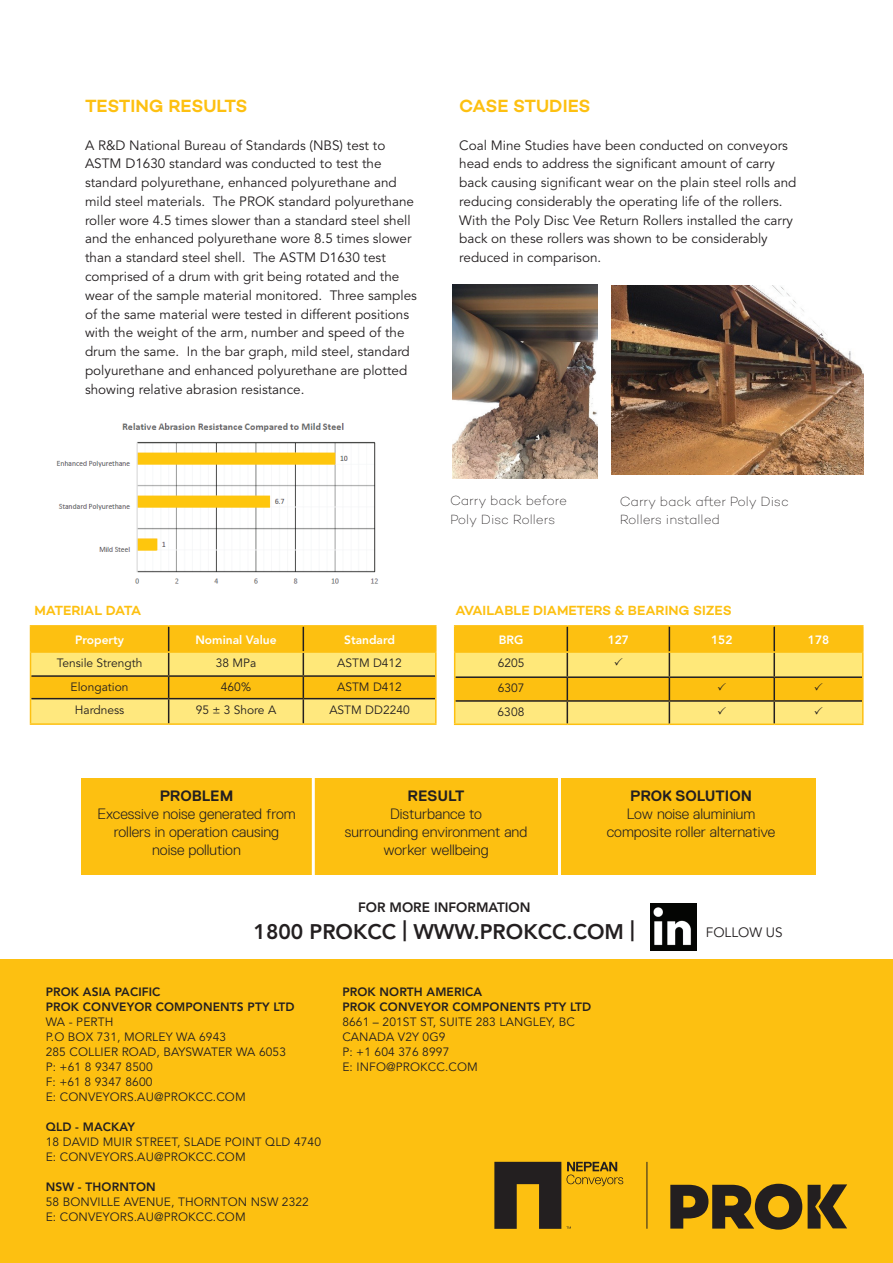
<style>
.page{position:relative;width:893px;height:1263px;background:#fff}
.page>*{position:absolute;margin:0;border:0;box-sizing:border-box;transform-origin:0 0}
.t1{font:800 21px "Avenir LT Std";color:#231f20}
.t2{font:600 18px "Campton";letter-spacing:-.01em;color:#fdc011}
.t3{font:300 15px/18px "Replica Std";color:#231f20;text-align:center}
.t4{font:700 15px "Replica Std";color:#231f20}
.t5{font:13.5px/18.8px "Avenir LT Std";color:#231f20}
.t6{font:200 13.5px/18.8px "Campton";letter-spacing:-.01em;color:#231f20}
.t7{font:600 13.5px "Campton";color:#fdc011}
.t8{font:800 13.5px "Avenir LT Std";color:#231f20}
.t9{font:12px/15px "Avenir LT Std";letter-spacing:.01em;color:#231f20}
.t10{font:800 12px/15px "Avenir LT Std";letter-spacing:.01em;color:#231f20}
.t11{font:800 12px "Avenir LT Std";color:#fff}
</style>
<div class="page">
<div style="left:0;top:960px;width:893px;height:303px;background:#fdc011"></div>
<svg style="left:494px;top:1162px;width:129px;height:67px"></svg>
<hr style="left:647px;top:1162px;width:1px;height:67px;background:#231f20">
<svg style="left:670px;top:1184px;width:132px;height:46px"></svg>
<svg style="left:808px;top:1184px;width:39px;height:44px"></svg>
<div style="left:81px;top:779px;width:735px;height:96px;background:#fdc011"></div>
<hr style="left:312px;top:772px;width:3px;height:131px;background:#fff">
<hr style="left:558px;top:778px;width:3px;height:131px;background:#fff">
<img style="left:650px;top:903px;width:46px;height:48px">
<img style="left:56px;top:423px;width:322px;height:161px">
<img style="left:452px;top:285px;width:145px;height:193px">
<hr style="left:30px;top:625px;width:139px;height:2px;background:#fdc011">
<hr style="left:169px;top:625px;width:134px;height:2px;background:#fdc011">
<hr style="left:303px;top:625px;width:134px;height:2px;background:#fdc011">
<hr style="left:435px;top:627px;width:2px;height:24px;background:#fdc011">
<hr style="left:303px;top:651px;width:134px;height:2px;background:#fdc011">
<hr style="left:435px;top:653px;width:2px;height:23px;background:#fdc011">
<hr style="left:435px;top:676px;width:2px;height:23px;background:#fdc011">
<svg style="left:30px;top:626px;width:406px;height:97px;background:#f6cd43"></svg>
<hr style="left:435px;top:699px;width:2px;height:24px;background:#fdc011">
<hr style="left:30px;top:723px;width:139px;height:2px;background:#fdc011">
<hr style="left:169px;top:723px;width:134px;height:2px;background:#fdc011">
<hr style="left:303px;top:723px;width:134px;height:2px;background:#fdc011">
<hr style="left:454px;top:625px;width:113px;height:2px;background:#fdc011">
<hr style="left:567px;top:625px;width:102px;height:2px;background:#fdc011">
<hr style="left:774px;top:625px;width:90px;height:2px;background:#fdc011">
<hr style="left:862px;top:627px;width:2px;height:24px;background:#fdc011">
<hr style="left:774px;top:651px;width:90px;height:2px;background:#fdc011">
<hr style="left:454px;top:723px;width:113px;height:2px;background:#fdc011">
<hr style="left:567px;top:723px;width:102px;height:2px;background:#fdc011">
<hr style="left:669px;top:723px;width:105px;height:2px;background:#fdc011">
<hr style="left:774px;top:723px;width:90px;height:2px;background:#fdc011">
<hr style="left:669px;top:625px;width:105px;height:2px;background:#fdc011">
<hr style="left:862px;top:653px;width:2px;height:24px;background:#fdc011">
<hr style="left:862px;top:677px;width:2px;height:24px;background:#fdc011">
<hr style="left:862px;top:701px;width:2px;height:22px;background:#fdc011">
<img style="left:611px;top:286px;width:252px;height:188px">
<svg style="left:454px;top:626px;width:409px;height:98px;background:#f5cb42"></svg>
<h2 class="t2" style="left:85px;top:95px;width:164px">TESTING RESULTS</h2>
<p class="t5" style="left:85px;top:136px;width:333px">A R&amp;D National Bureau of Standards (NBS) test to ASTM D1630 standard was conducted to test the standard polyurethane, enhanced polyurethane and mild steel materials. The PROK standard polyurethane roller wore 4.5 times slower than a standard steel shell and the enhanced polyurethane wore 8.5 times slower than a standard steel shell. The ASTM D1630 test comprised of a drum with grit being rotated and the wear of the sample material monitored. Three samples of the same material were tested in different positions with the weight of the arm, number and speed of the drum the same. In the bar graph, mild steel, standard polyurethane and enhanced polyurethane are plotted showing relative abrasion resistance.</p>
<h2 class="t2" style="left:459px;top:95px;width:133px">CASE STUDIES</h2>
<p class="t5" style="left:459px;top:136px;width:339px">Coal Mine Studies have been conducted on conveyors head ends to address the significant amount of carry back causing significant wear on the plain steel rolls and reducing considerably the operating life of the rollers.<br>With the Poly Disc Vee Return Rollers installed the carry back on these rollers was shown to be considerably reduced in comparison.</p>
<p class="t6" style="left:450px;top:491px;width:119px">Carry back before<br>Poly Disc Rollers</p>
<p class="t6" style="left:620px;top:491px;width:171px">Carry back after Poly Disc<br>Rollers installed</p>
<p class="t7" style="left:34px;top:601px;width:108px">MATERIAL DATA</p>
<p class="t7" style="left:455px;top:601px;width:278px">AVAILABLE DIAMETERS &amp; BEARING SIZES</p>
<p class="t11" style="left:75px;top:633px;width:51px">Property</p>
<p class="t11" style="left:195px;top:633px;width:83px">Nominal Value</p>
<p class="t11" style="left:344px;top:633px;width:52px">Standard</p>
<p class="t9" style="left:57px;top:656px;width:87px">Tensile Strength</p>
<p class="t9" style="left:216px;top:656px;width:42px">38 MPa</p>
<p class="t9" style="left:337px;top:656px;width:66px">ASTM D412</p>
<p class="t9" style="left:71px;top:680px;width:59px">Elongation</p>
<p class="t9" style="left:221px;top:680px;width:32px">460%</p>
<p class="t9" style="left:337px;top:680px;width:66px">ASTM D412</p>
<p class="t9" style="left:75px;top:702px;width:51px">Hardness</p>
<p class="t9" style="left:196px;top:702px;width:82px">95 ± 3 Shore A</p>
<p class="t9" style="left:329px;top:702px;width:82px">ASTM DD2240</p>
<p class="t11" style="left:499px;top:633px;width:26px">BRG</p>
<p class="t11" style="left:608px;top:633px;width:23px">127</p>
<p class="t11" style="left:711px;top:633px;width:23px">152</p>
<p class="t11" style="left:808px;top:633px;width:23px">178</p>
<p class="t9" style="left:498px;top:651px;width:28px;line-height:25.2px">6205<br>6307</p>
<p class="t9" style="left:498px;top:705px;width:28px">6308</p>
<p class="t4" style="left:160px;top:787px;width:75px">PROBLEM</p>
<p class="t3" style="left:97px;top:804px;width:200px">Excessive noise generated from rollers in operation causing noise pollution</p>
<p class="t4" style="left:408px;top:787px;width:58px">RESULT</p>
<p class="t3" style="left:345px;top:804px;width:184px">Disturbance to<br>surrounding environment and worker wellbeing</p>
<p class="t4" style="left:630px;top:787px;width:123px">PROK SOLUTION</p>
<p class="t3" style="left:607px;top:804px;width:170px">Low noise aluminium composite roller alternative</p>
<p class="t8" style="left:358px;top:900px;width:174px">FOR MORE INFORMATION</p>
<h1 class="t1" style="left:254px;top:920px;width:383px">1800 PROKCC | WWW.PROKCC.COM |</h1>
<p class="t5" style="left:706px;top:923px;width:78px">FOLLOW US</p>
<p class="t10" style="left:46px;top:984px;width:251px">PROK ASIA PACIFIC<br>PROK CONVEYOR COMPONENTS PTY LTD</p>
<p class="t9" style="left:46px;top:1014px;width:242px">WA - PERTH<br>P.O BOX 731, MORLEY WA 6943<br>285 COLLIER ROAD, BAYSWATER WA 6053<br>P: +61 8 9347 8500<br>F: +61 8 9347 8600<br>E: CONVEYORS.AU@PROKCC.COM</p>
<p class="t10" style="left:46px;top:1119px;width:91px">QLD - MACKAY</p>
<p class="t9" style="left:46px;top:1134px;width:277px">18 DAVID MUIR STREET, SLADE POINT QLD 4740<br>E: CONVEYORS.AU@PROKCC.COM</p>
<p class="t10" style="left:46px;top:1179px;width:111px">NSW - THORNTON</p>
<p class="t9" style="left:46px;top:1194px;width:265px">58 BONVILLE AVENUE, THORNTON NSW 2322<br>E: CONVEYORS.AU@PROKCC.COM</p>
<p class="t10" style="left:342px;top:984px;width:251px">PROK NORTH AMERICA<br>PROK CONVEYOR COMPONENTS PTY LTD</p>
<p class="t9" style="left:342px;top:1014px;width:234px">8661 – 201ST ST, SUITE 283 LANGLEY, BC<br>CANADA V2Y 0G9<br>P: +1 604 376 8997<br>E: INFO@PROKCC.COM</p>
</div>
